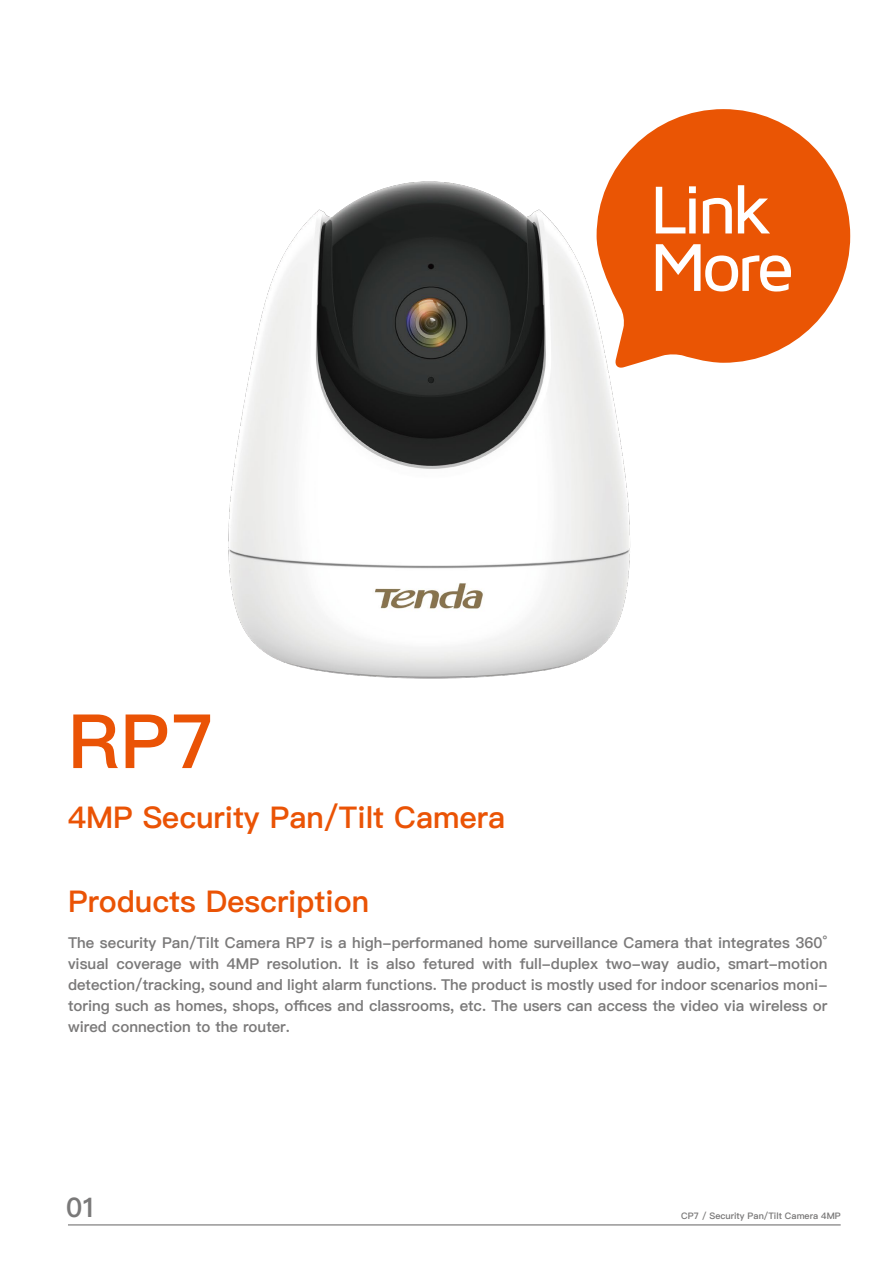
<style>
.page{position:relative;width:893px;height:1263px;background:#fff}
.page>*{position:absolute;margin:0;border:0;box-sizing:border-box;transform-origin:0 0}
.t1{font:75px "Ping Fang SC Heavy";color:#ea5305}
.t2{font:30px "Ping Fang SC Heavy";color:#ea5305}
.t3{font:27px "Ping Fang SC Heavy";color:#7a7979}
.t4{font:15px/21px "Ping Fang SC Heavy";color:#7a7979;text-align:justify}
.t5{font:9px "Ping Fang SC Heavy";color:#7a7979}
</style>
<div class="page">
<svg style="left:637px;top:109px;width:213px;height:254px;fill:#ea5504"></svg>
<svg style="left:671px;top:186px;width:25px;height:47px"></svg>
<svg style="left:703px;top:198px;width:29px;height:35px"></svg>
<svg style="left:738px;top:185px;width:32px;height:48px"></svg>
<svg style="left:671px;top:244px;width:120px;height:48px"></svg>
<hr style="left:68px;top:1224px;width:773px;height:1px;background:#646363">
<img style="left:228px;top:143px;width:443px;height:536px">
<h1 class="t1" style="left:68px;top:697px;width:148px">RP7</h1>
<h2 class="t2" style="left:68px;top:799px;width:439px">4MP Security Pan/Tilt Camera</h2>
<h2 class="t2" style="left:68px;top:883px;width:303px">Products Description</h2>
<p class="t4" style="left:68px;top:932px;width:761px">The security Pan/Tilt Camera RP7 is a high-performaned home surveillance Camera that integrates 360° visual coverage with 4MP resolution. It is also fetured with full-duplex two-way audio, smart-motion detection/tracking, sound and light alarm functions. The product is mostly used for indoor scenarios moni&shy;toring such as homes, shops, offices and classrooms, etc. The users can access the video via wireless or wired connection to the router.</p>
<h3 class="t3" style="left:66px;top:1191px;width:33px">01</h3>
<p class="t5" style="left:681px;top:1211px;width:161px">CP7 / Security Pan/Tilt Camera 4MP</p>
</div>
